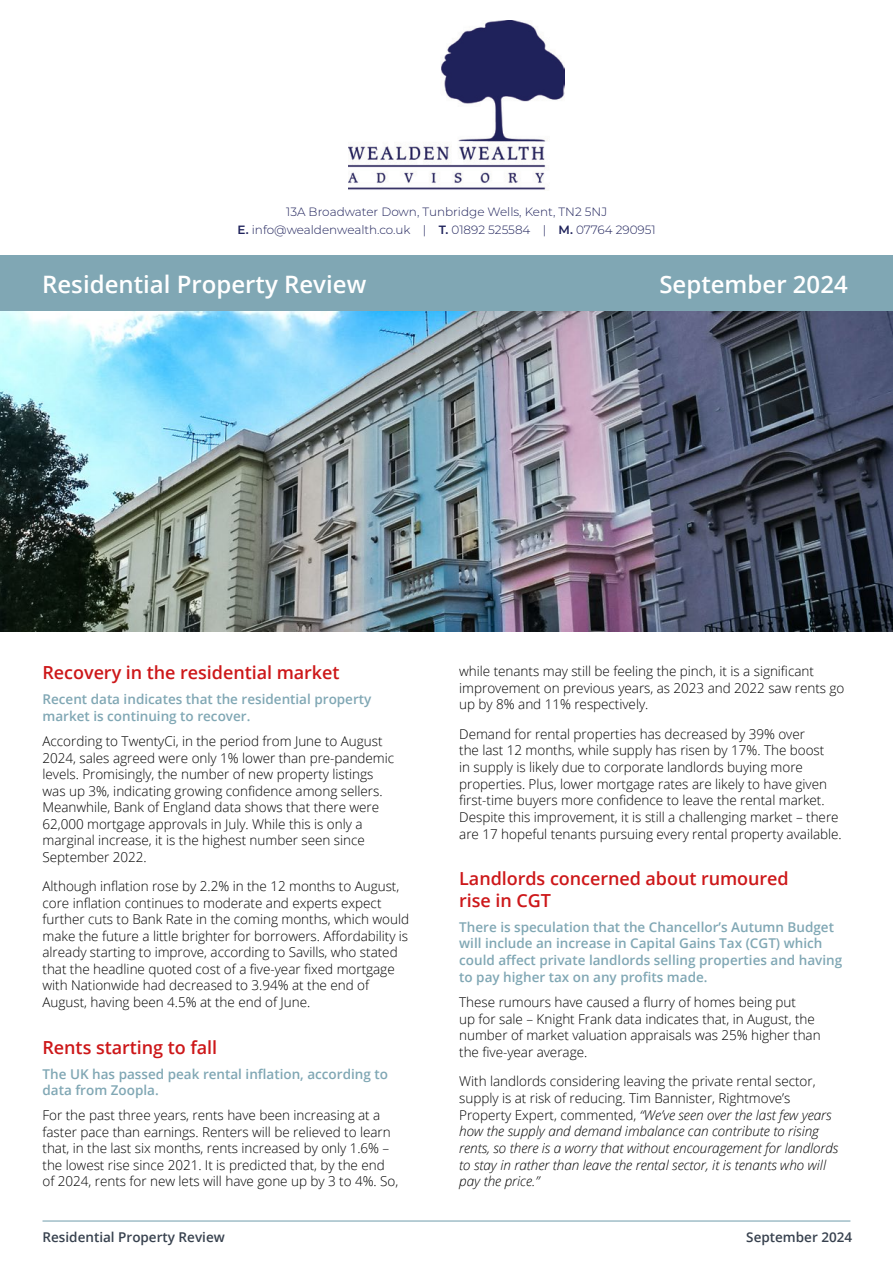
<style>
.page{position:relative;width:893px;height:1263px;background:#fff}
.page>*{position:absolute;margin:0;border:0;box-sizing:border-box;transform-origin:0 0}
.t1{font:600 24px "Open Sans";color:#fff}
.t2{font:600 18px/21.1px "Open Sans";letter-spacing:-.005em;color:#cd1719}
.t3{font:300 13.5px/16.5px "Open Sans";letter-spacing:-.005em;color:#000}
.t4{font:italic 300 13.5px/16.6px "Open Sans";letter-spacing:-.005em;color:#000}
.t5{font:600 13.5px/16.6px "Open Sans";color:#80a7b4}
.t6{font:600 13.5px "Open Sans";color:#37414e}
.t7{font:300 12px/18px "Montserrat";color:#1f225b;text-align:center}
.s1{font-weight:600}
.s2{font-style:normal}
</style>
<div class="page">
<hr style="left:43px;top:1220px;width:807px;height:1px;background:#80a7b4">
<img style="left:0;top:310px;width:893px;height:321px">
<div style="left:0;top:255px;width:893px;height:55px;background:#80a7b4"></div>
<img style="left:348px;top:21px;width:217px;height:169px">
<p class="t7" style="left:238px;top:202px;width:420px">13A Broadwater Down, Tunbridge Wells, Kent, TN2 5NJ<br><span class="s1">E.</span> info@wealdenwealth.co.uk | <span class="s1">T.</span> 01892 525584 | <span class="s1">M.</span> 07764 290951</p>
<h1 class="t1" style="left:42px;top:267px;width:326px">Residential Property Review</h1>
<h1 class="t1" style="left:659px;top:267px;width:190px">September 2024</h1>
<h2 class="t2" style="left:43px;top:662px;width:299px">Recovery in the residential market</h2>
<p class="t5" style="left:43px;top:691px;width:330px">Recent data indicates that the residential property market is continuing to recover.</p>
<p class="t3" style="left:43px;top:732px;width:353px">According to TwentyCi, in the period from June to August 2024, sales agreed were only 1% lower than pre-pandemic levels. Promisingly, the number of new property listings was up 3%, indicating growing confidence among sellers.<br>Meanwhile, Bank of England data shows that there were 62,000 mortgage approvals in July. While this is only a marginal increase, it is the highest number seen since September 2022.</p>
<p class="t3" style="left:43px;top:878px;width:368px">Although inflation rose by 2.2% in the 12 months to August, core inflation continues to moderate and experts expect further cuts to Bank Rate in the coming months, which would make the future a little brighter for borrowers. Affordability is already starting to improve, according to Savills, who stated that the headline quoted cost of a five-year fixed mortgage with Nationwide had decreased to 3.94% at the end of August, having been 4.5% at the end of June.</p>
<h2 class="t2" style="left:43px;top:1036px;width:176px">Rents starting to fall</h2>
<p class="t5" style="left:43px;top:1065px;width:347px">The UK has passed peak rental inflation, according to data from Zoopla.</p>
<p class="t3" style="left:43px;top:1107px;width:357px">For the past three years, rents have been increasing at a faster pace than earnings. Renters will be relieved to learn that, in the last six months, rents increased by only 1.6% – the lowest rise since 2021. It is predicted that, by the end of 2024, rents for new lets will have gone up by 3 to 4%. So,</p>
<p class="t3" style="left:459px;top:662px;width:387px">while tenants may still be feeling the pinch, it is a significant improvement on previous years, as 2023 and 2022 saw rents go up by 8% and 11% respectively.</p>
<p class="t3" style="left:459px;top:725px;width:384px">Demand for rental properties has decreased by 39% over<br>the last 12 months, while supply has risen by 17%. The boost<br>in supply is likely due to corporate landlords buying more properties. Plus, lower mortgage rates are likely to have given first-time buyers more confidence to leave the rental market.<br>Despite this improvement, it is still a challenging market – there are 17 hopeful tenants pursuing every rental property available.</p>
<h2 class="t2" style="left:459px;top:868px;width:331px">Landlords concerned about rumoured rise in CGT</h2>
<p class="t5" style="left:459px;top:918px;width:385px">There is speculation that the Chancellor’s Autumn Budget will include an increase in Capital Gains Tax (CGT) which could affect private landlords selling properties and having to pay higher tax on any profits made.</p>
<p class="t3" style="left:459px;top:993px;width:363px">These rumours have caused a flurry of homes being put<br>up for sale – Knight Frank data indicates that, in August, the number of market valuation appraisals was 25% higher than the five-year average.</p>
<p class="t4" style="left:459px;top:1073px;width:381px"><span class="s2">With landlords considering leaving the private rental sector, supply is at risk of reducing. Tim Bannister, Rightmove’s Property Expert, commented,</span> “We’ve seen over the last few years how the supply and demand imbalance can contribute to rising rents, so there is a worry that without encouragement for landlords to stay in rather than leave the rental sector, it is tenants who will pay the price.”</p>
<p class="t6" style="left:43px;top:1227px;width:184px">Residential Property Review</p>
<p class="t6" style="left:746px;top:1227px;width:107px">September 2024</p>
</div>
